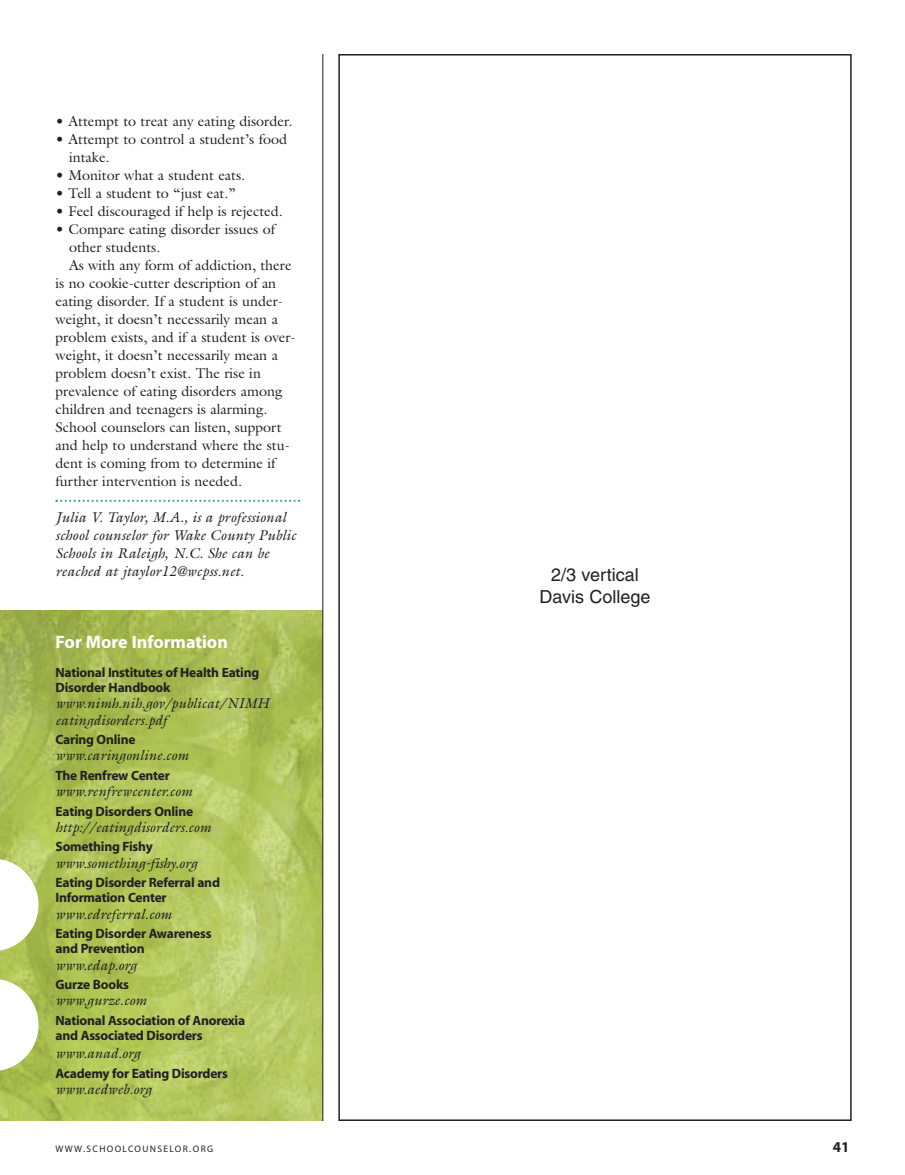
<style>
.page{position:relative;width:905px;height:1175px;background:#fff}
.page>*{position:absolute;margin:0;border:0;box-sizing:border-box;transform-origin:0 0}
.t1{font:18px/21.6px "Helvetica";color:#231f20;text-align:center}
.t2{font:18px "Myriad MM.700.600";color:#fff}
.t3{font:15px "Myriad MM.700.600";color:#231f20}
.t4{font:14.25px/18px "Galliard";color:#231f20}
.t5{font:italic 14.25px/18px "Galliard";color:#231f20}
.t6{font:13.5px/15px "Myriad MM.700.600";letter-spacing:-.015em;color:#231f20}
.t7{font:9.45px "Myriad MM.400.600";letter-spacing:.14em;color:#231f20}
.s1{font-size:10.5px}
</style>
<div class="page">
<img style="left:0;top:610px;width:322px;height:510px">
<svg style="left:0;top:858px;width:39px;height:93px"></svg>
<svg style="left:0;top:978px;width:39px;height:93px"></svg>
<svg style="left:56px;top:500px;width:244px;height:2px"></svg>
<hr style="left:322px;top:54px;width:1px;height:1066px;background:#231f20">
<p class="t4" style="left:56px;top:112px;width:238px">• Attempt to treat any eating disorder.</p>
<p class="t4" style="left:69px;top:130px;width:219px;text-indent:-14px">• Attempt to control a student’s food intake.</p>
<p class="t4" style="left:56px;top:166px;width:191px">• Monitor what a student eats.</p>
<p class="t4" style="left:56px;top:184px;width:182px">• Tell a student to “just eat.”</p>
<p class="t4" style="left:56px;top:202px;width:229px">• Feel discouraged if help is rejected.</p>
<p class="t4" style="left:56px;top:220px;width:221px">• Compare eating disorder issues of</p>
<p class="t4" style="left:69px;top:238px;width:93px">other students.</p>
<p class="t4" style="left:69px;top:256px;width:224px">As with any form of addiction, there</p>
<p class="t4" style="left:56px;top:274px;width:222px">is no cookie-cutter description of an</p>
<p class="t4" style="left:56px;top:292px;width:229px">eating disorder. If a student is under-</p>
<p class="t4" style="left:56px;top:310px;width:224px">weight, it doesn’t necessarily mean a</p>
<p class="t4" style="left:56px;top:328px;width:242px">problem exists, and if a student is over-</p>
<p class="t4" style="left:56px;top:346px;width:224px">weight, it doesn’t necessarily mean a</p>
<p class="t4" style="left:56px;top:364px;width:207px">problem doesn’t exist. The rise in</p>
<p class="t4" style="left:56px;top:382px;width:229px">prevalence of eating disorders among</p>
<p class="t4" style="left:56px;top:400px;width:213px">children and teenagers is alarming.</p>
<p class="t4" style="left:56px;top:418px;width:228px">School counselors can listen, support</p>
<p class="t4" style="left:56px;top:436px;width:236px">and help to understand where the stu-</p>
<p class="t4" style="left:56px;top:454px;width:221px">dent is coming from to determine if</p>
<p class="t4" style="left:56px;top:472px;width:188px">further intervention is needed.</p>
<p class="t5" style="left:56px;top:508px;width:242px">Julia V. Taylor, M.A., is a professional school counselor for Wake County Public Schools in Raleigh, N.C. She can be reached at jtaylor12@wcpss.net.</p>
<p class="t2" style="left:56px;top:635px;width:174px">For More Information</p>
<p class="t6" style="left:56px;top:665px;width:205px">National Institutes of Health Eating<br>Disorder Handbook</p>
<p class="t5" style="left:56px;top:695px;width:215px;line-height:16.5px">www.nimh.nih.gov/publicat/NIMH eatingdisorders.pdf</p>
<p class="t6" style="left:56px;top:733px;width:81px">Caring Online</p>
<p class="t5" style="left:56px;top:746px;width:135px">www.caringonline.com</p>
<p class="t6" style="left:56px;top:769px;width:116px">The Renfrew Center</p>
<p class="t5" style="left:56px;top:782px;width:138px">www.renfrewcenter.com</p>
<p class="t6" style="left:56px;top:804px;width:139px">Eating Disorders Online</p>
<p class="t5" style="left:56px;top:818px;width:157px">http://eatingdisorders.com</p>
<p class="t6" style="left:56px;top:840px;width:99px">Something Fishy</p>
<p class="t5" style="left:56px;top:854px;width:143px">www.something-fishy.org</p>
<p class="t6" style="left:56px;top:876px;width:166px">Eating Disorder Referral and<br>Information Center</p>
<p class="t5" style="left:56px;top:904px;width:118px">www.edreferral.com</p>
<p class="t6" style="left:56px;top:927px;width:157px">Eating Disorder Awareness and Prevention</p>
<p class="t5" style="left:56px;top:955px;width:83px">www.edap.org</p>
<p class="t6" style="left:56px;top:978px;width:75px">Gurze Books</p>
<p class="t5" style="left:56px;top:991px;width:93px">www.gurze.com</p>
<p class="t6" style="left:56px;top:1014px;width:191px">National Association of Anorexia and Associated Disorders</p>
<p class="t5" style="left:56px;top:1044px;width:86px">www.anad.org</p>
<p class="t6" style="left:56px;top:1066px;width:174px">Academy for Eating Disorders</p>
<p class="t5" style="left:56px;top:1080px;width:97px">www.aedweb.org</p>
<p class="t1" style="left:539px;top:566px;width:113px">2/3 vertical<br>Davis College</p>
<p class="t7" style="left:56px;top:1145px;width:159px">WWW<span class="s1">.</span>SCHOOLCOUNSELOR<span class="s1">.</span>ORG</p>
<p class="t3" style="left:832px;top:1141px;width:18px">41</p>
</div>
